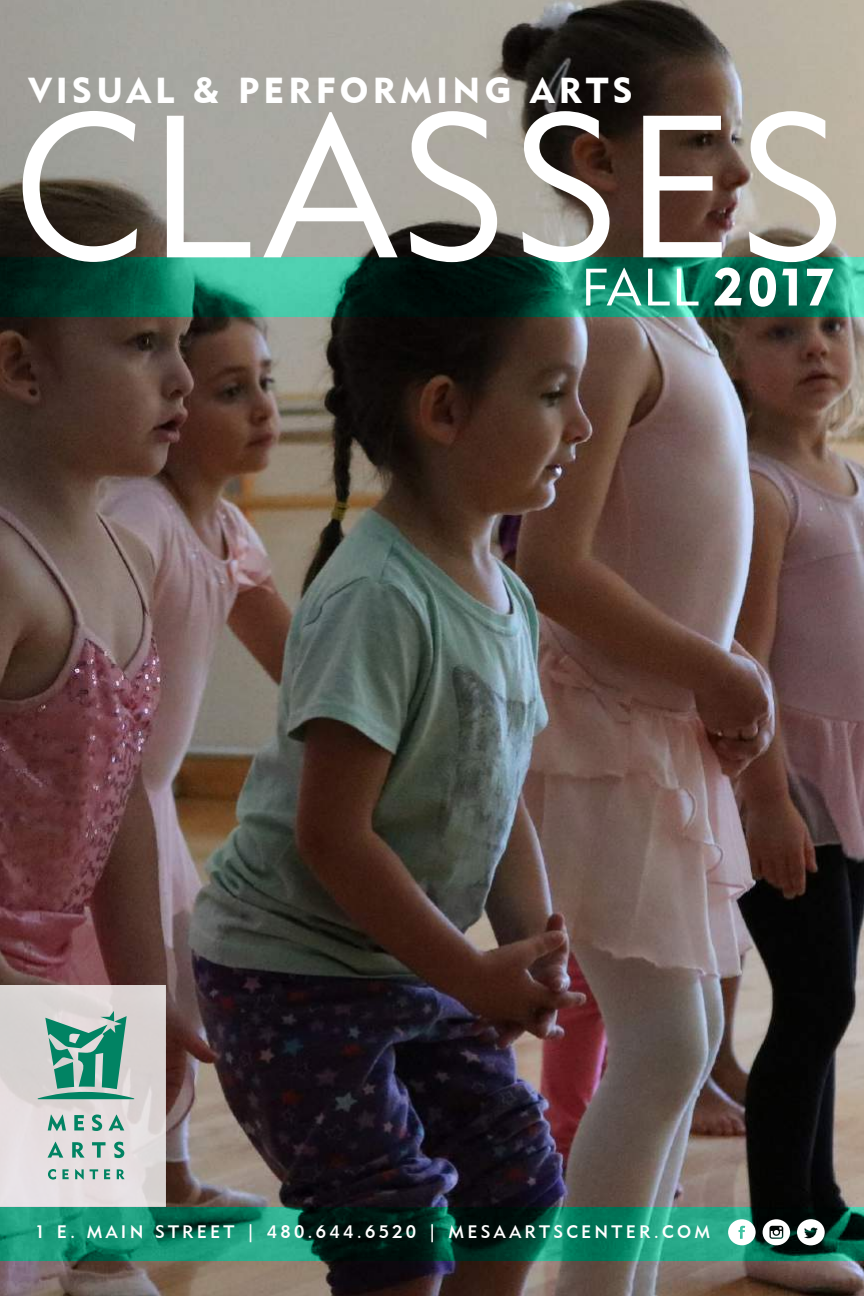
<style>
.page{position:relative;width:864px;height:1296px;background:#fff}
.page>*{position:absolute;margin:0;border:0;box-sizing:border-box;transform-origin:0 0}
.t1{font:200px "Geometric 415 BT Lite A";letter-spacing:.02em;color:#fff}
.t2{font:52px "Geometric 415 BT Lite A";color:#fff}
.t3{font:36px "Geometric 415 BT Black A";letter-spacing:.12em;color:#fff}
.t4{font:18px "Geometric 415 BT Medium A";letter-spacing:.18em;color:#fff}
.s1{font-family:"Geometric 415 BT Black A"}
</style>
<div class="page">
<img style="left:0;top:0;width:864px;height:1296px">
<svg style="left:0;top:257px;width:864px;height:60px;background:#116550"></svg>
<svg style="left:0;top:1207px;width:864px;height:53px;background:#0e6852"></svg>
<div style="left:0;top:985px;width:166px;height:222px;background:linear-gradient(to right,#e2dbdd,#ded7d7)"></div>
<svg style="left:48px;top:1115px;width:18px;height:16px"></svg>
<svg style="left:74px;top:1115px;width:10px;height:15px"></svg>
<svg style="left:92px;top:1115px;width:10px;height:16px"></svg>
<svg style="left:109px;top:1115px;width:15px;height:15px"></svg>
<svg style="left:48px;top:1142px;width:15px;height:16px"></svg>
<svg style="left:72px;top:1142px;width:13px;height:16px"></svg>
<svg style="left:92px;top:1142px;width:14px;height:16px"></svg>
<svg style="left:114px;top:1142px;width:10px;height:16px"></svg>
<svg style="left:48px;top:1169px;width:8px;height:11px"></svg>
<svg style="left:62px;top:1169px;width:7px;height:10px"></svg>
<svg style="left:75px;top:1169px;width:9px;height:11px"></svg>
<svg style="left:90px;top:1169px;width:8px;height:10px"></svg>
<svg style="left:104px;top:1169px;width:6px;height:10px"></svg>
<svg style="left:117px;top:1169px;width:8px;height:10px"></svg>
<svg style="left:38px;top:1011px;width:96px;height:88px;background:#7cb1a3"></svg>
<svg style="left:728px;top:1219px;width:28px;height:26px"></svg>
<svg style="left:763px;top:1219px;width:27px;height:26px"></svg>
<svg style="left:797px;top:1219px;width:28px;height:26px"></svg>
<h3 class="t3" style="left:29px;top:68px;width:605px">VISUAL &amp; PERFORMING ARTS</h3>
<h1 class="t1" style="left:14px;top:65px;width:834px">CLASSES</h1>
<h2 class="t2" style="left:581px;top:255px;width:255px">FALL <span class="s1">2017</span></h2>
<p class="t4" style="left:35px;top:1221px;width:677px">1 E. MAIN STREET | 480.644.6520 | MESAARTSCENTER.COM</p>
</div>
